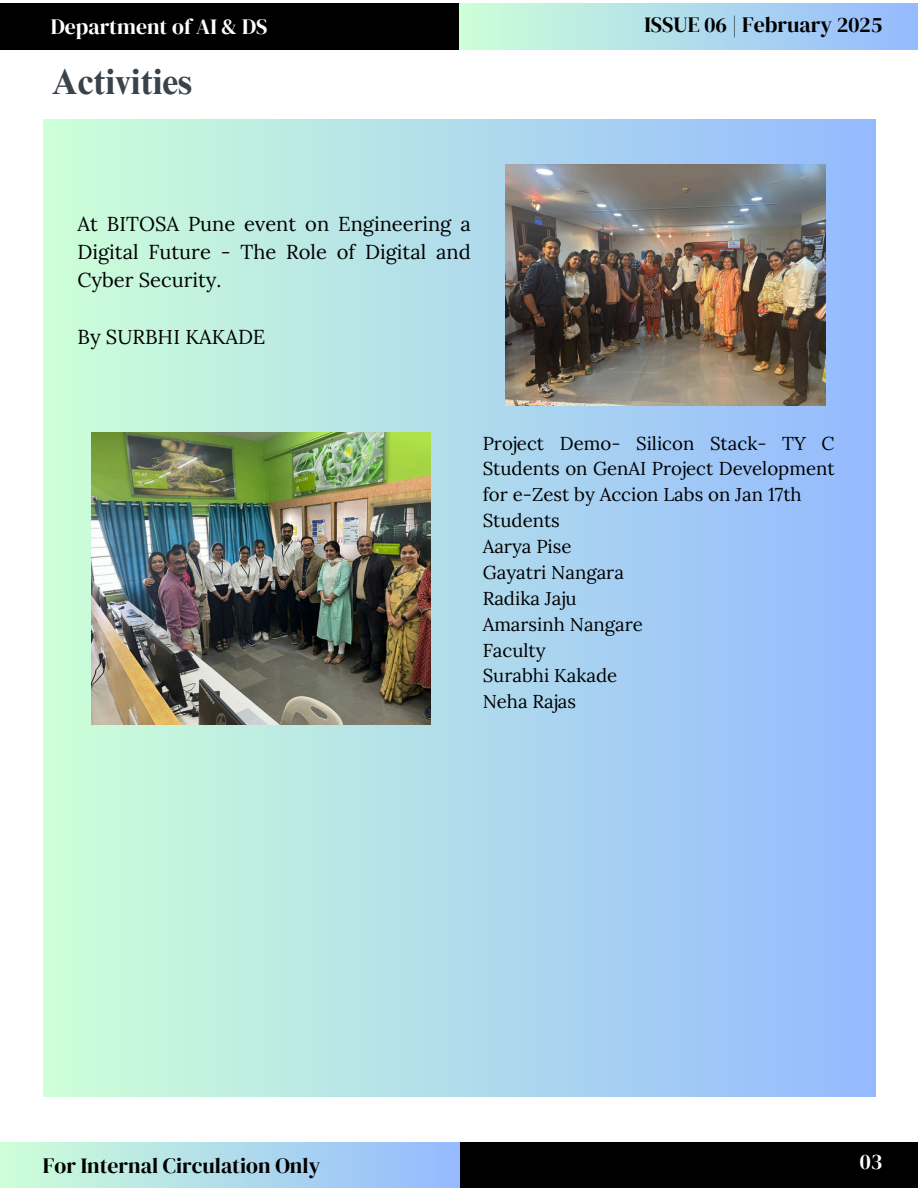
<style>
.page{position:relative;width:918px;height:1188px;background:#fff}
.page>*{position:absolute;margin:0;border:0;box-sizing:border-box;transform-origin:0 0}
.t1{font:700 36px "Times NRMT Pro";color:#39434c}
.t2{font:21.75px "DM Serif Display";color:#000}
.t3{font:21.75px "DM Serif Display";color:#fff}
.t4{font:20.1px/28.2px "Lora";color:#000;text-align:justify}
.t5{font:18.6px/25.8px "Lora";color:#000;text-align:justify}
</style>
<div class="page">
<div style="left:459px;top:3px;width:459px;height:47px;background:linear-gradient(to right,#cdffd8,#94b9ff)"></div>
<div style="left:0;top:3px;width:459px;height:47px;background:#000"></div>
<div style="left:44px;top:120px;width:831px;height:976px;background:linear-gradient(to right,#cdffd8,#94b9fe)"></div>
<div style="left:459px;top:1143px;width:459px;height:45px;background:#000"></div>
<div style="left:0;top:1143px;width:459px;height:45px;background:linear-gradient(to right,#cdffd8,#94baff)"></div>
<img style="left:505px;top:165px;width:321px;height:241px">
<img style="left:92px;top:432px;width:338px;height:293px">
<h2 class="t3" style="left:51px;top:11px;width:218px">Department of AI &amp; DS</h2>
<h2 class="t1" style="left:52px;top:68px;width:142px">Activities</h2>
<h2 class="t2" style="left:644px;top:9px;width:239px">ISSUE 06 | February 2025</h2>
<p class="t4" style="left:78px;top:210px;width:395px">At BITOSA Pune event on Engineering a Digital Future - The Role of Digital and Cyber Security.</p>
<p class="t4" style="left:78px;top:322px;width:189px">By SURBHI KAKADE</p>
<p class="t5" style="left:483px;top:430px;width:353px">Project Demo- Silicon Stack- TY C Students on GenAI Project Development for e-Zest by Accion Labs on Jan 17th</p>
<p class="t5" style="left:483px;top:507px;width:79px">Students</p>
<p class="t5" style="left:483px;top:533px;width:90px">Aarya Pise</p>
<p class="t5" style="left:483px;top:559px;width:143px">Gayatri Nangara</p>
<p class="t5" style="left:483px;top:585px;width:95px">Radika Jaju</p>
<p class="t5" style="left:483px;top:611px;width:162px">Amarsinh Nangare</p>
<p class="t5" style="left:483px;top:637px;width:64px">Faculty</p>
<p class="t5" style="left:483px;top:663px;width:136px">Surabhi Kakade</p>
<p class="t5" style="left:483px;top:689px;width:95px">Neha Rajas</p>
<h1 class="t2" style="left:43px;top:1150px;width:279px">For Internal Circulation Only</h1>
<h2 class="t3" style="left:860px;top:1146px;width:24px">03</h2>
</div>
